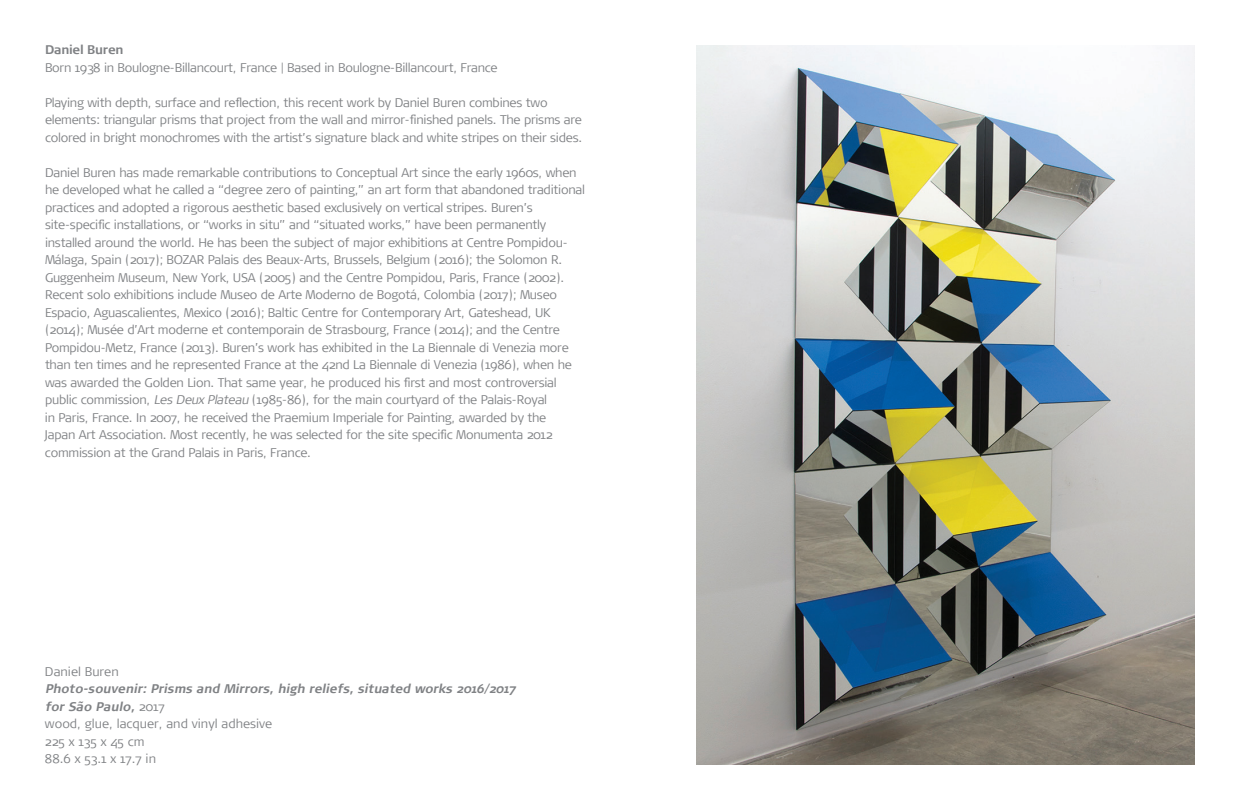
<style>
.page{position:relative;width:1260px;height:810px;background:#fff}
.page>*{position:absolute;margin:0;border:0;box-sizing:border-box;transform-origin:0 0}
.t1{font:300 12.5px/17.5px "Signa";letter-spacing:-.02em;color:#808285}
.t2{font:italic 700 12.5px/17.5px "Signa";color:#808285}
.t3{font:700 12.5px "Signa";letter-spacing:-.02em;color:#808285}
.t4{font:300 12.5px "Signa";color:#808285}
.s1{font-style:italic}
.s2{font-weight:300;font-style:normal}
</style>
<div class="page">
<img style="left:697px;top:45px;width:497px;height:720px">
<p class="t3" style="left:45px;top:43px;width:80px">Daniel Buren</p>
<p class="t1" style="left:45px;top:59px;width:454px">Born 1938 in Boulogne-Billancourt, France | Based in Boulogne-Billancourt, France</p>
<p class="t1" style="left:45px;top:94px;width:539px">Playing with depth, surface and reflection, this recent work by Daniel Buren combines two elements: triangular prisms that project from the wall and mirror-finished panels. The prisms are colored in bright monochromes with the artist’s signature black and white stripes on their sides.</p>
<p class="t1" style="left:45px;top:164px;width:542px">Daniel Buren has made remarkable contributions to Conceptual Art since the early 1960s, when he developed what he called a “degree zero of painting,” an art form that abandoned traditional practices and adopted a rigorous aesthetic based exclusively on vertical stripes. Buren’s site-specific installations, or “works in situ” and “situated works,” have been permanently installed around the world. He has been the subject of major exhibitions at Centre Pompidou-Málaga, Spain (2017); BOZAR Palais des Beaux-Arts, Brussels, Belgium (2016); the Solomon R.<br>Guggenheim Museum, New York, USA (2005) and the Centre Pompidou, Paris, France (2002).<br>Recent solo exhibitions include Museo de Arte Moderno de Bogotá, Colombia (2017); Museo Espacio, Aguascalientes, Mexico (2016); Baltic Centre for Contemporary Art, Gateshead, UK (2014); Musée d’Art moderne et contemporain de Strasbourg, France (2014); and the Centre Pompidou-Metz, France (2013). Buren’s work has exhibited in the La Biennale di Venezia more than ten times and he represented France at the 42nd La Biennale di Venezia (1986), when he was awarded the Golden Lion. That same year, he produced his first and most controversial public commission, <span class="s1">Les Deux Plateau</span> (1985-86), for the main courtyard of the Palais-Royal<br>in Paris, France. In 2007, he received the Praemium Imperiale for Painting, awarded by the<br>Japan Art Association. Most recently, he was selected for the site specific Monumenta 2012 commission at the Grand Palais in Paris, France.</p>
<p class="t4" style="left:45px;top:664px;width:75px">Daniel Buren</p>
<p class="t2" style="left:45px;top:680px;width:475px">Photo-souvenir: Prisms and Mirrors, high reliefs, situated works 2016/2017 for São Paulo, <span class="s2">2 0 17<br>wood, glue, lacquer, and vinyl adhesive<br>225 x 135 x 45 cm<br>88.6 x 53.1 x 17.7 in</span></p>
</div>
